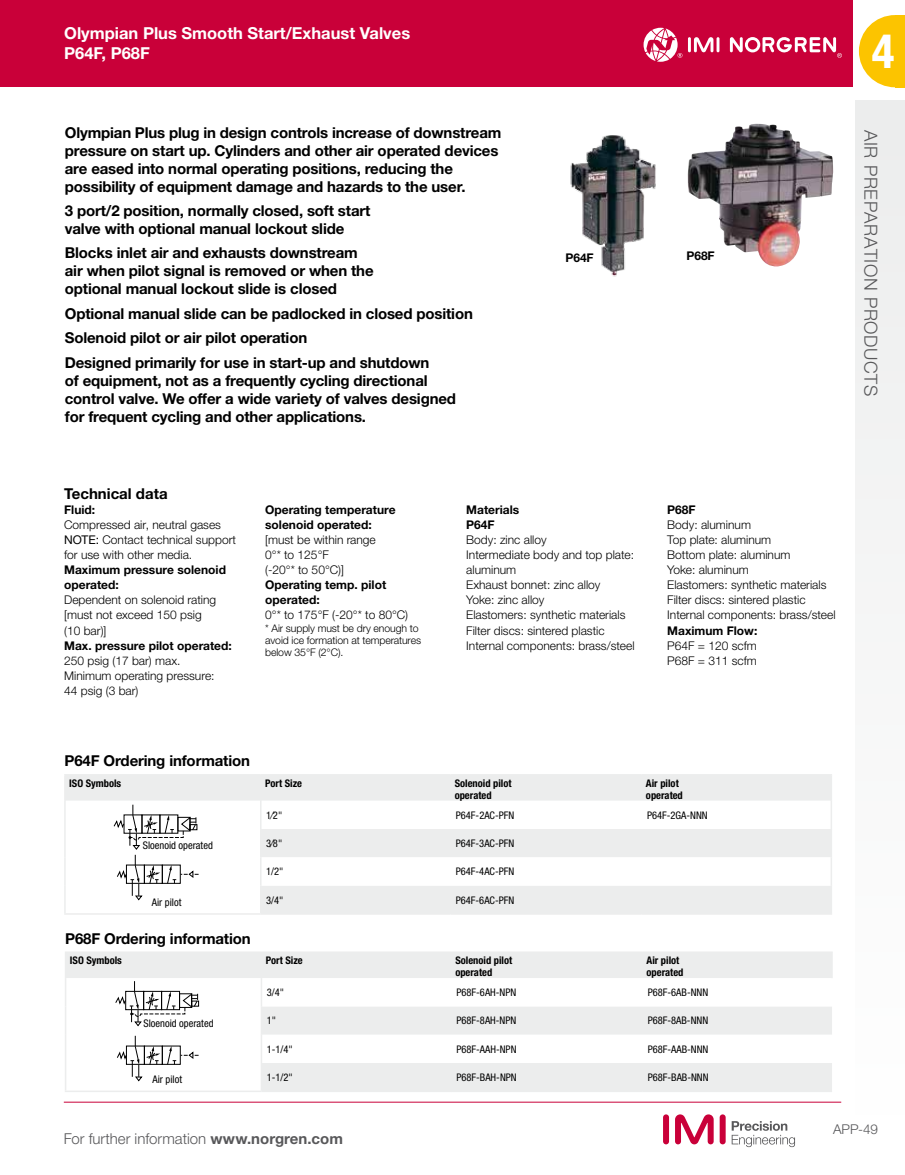
<style>
.page{position:relative;width:905px;height:1175px;background:#fff}
.page>*{position:absolute;margin:0;border:0;box-sizing:border-box;transform-origin:0 0}
.t1{font:700 condensed 47.1px "Helvetica Neue LTW1 G";color:#fff}
.t2{font:300 18px "Helvetica Neue LTW1 G";letter-spacing:.03em;color:#58585a}
.t3{font:700 16.5px/19.5px "Helvetica Neue LTW1 G";color:#fff}
.t4{font:700 15px/18px "Helvetica Neue LTW1 G";letter-spacing:-.01em;color:#000}
.t5{font:300 15px "Helvetica Neue LTW1 G";color:#58585a}
.t6{font:300 13.5px "Helvetica Neue LTW1 G";color:#58585a}
.t7{font:300 12px/15px "Helvetica Neue LTW1 G";color:#000}
.t8{font:700 12px/15px "Helvetica Neue LTW1 G";color:#000}
.t9{font:condensed 10.5px "Helvetica Neue LTW1 G";color:#000}
.t10{font:700 condensed 10.5px/12px "Helvetica Neue LTW1 G";color:#000}
.t11{font:300 10.5px/12px "Helvetica Neue LTW1 G";letter-spacing:-.01em;color:#000}
.s1{font-weight:400}
.s2{font-weight:700}
</style>
<div class="page">
<div style="left:855px;top:100px;width:49px;height:1014px;background:#f5f5f5"></div>
<svg style="left:858px;top:15px;width:37px;height:72px"></svg>
<div style="left:895px;top:15px;width:9px;height:72px;background:#fcc400"></div>
<div style="left:0;top:0;width:852px;height:87px;background:#c90039"></div>
<hr style="left:64px;top:1101px;width:777px;height:1px;background:#c90039">
<div style="left:719px;top:1114px;width:6px;height:30px;background:#c90039;border-radius:3px"></div>
<div style="left:663px;top:1114px;width:6px;height:30px;background:#c90039;border-radius:3px"></div>
<svg style="left:675px;top:1114px;width:38px;height:30px"></svg>
<svg style="left:731px;top:1121px;width:64px;height:26px"></svg>
<hr style="left:688px;top:37px;width:3px;height:15px;background:#fff">
<hr style="left:716px;top:37px;width:3px;height:15px;background:#fff">
<svg style="left:694px;top:37px;width:19px;height:15px"></svg>
<svg style="left:730px;top:37px;width:112px;height:21px"></svg>
<svg style="left:643px;top:28px;width:39px;height:34px"></svg>
<img style="left:687px;top:124px;width:147px;height:143px">
<div style="left:66px;top:775px;width:764px;height:25px;background:#eceded"></div>
<svg style="left:66px;top:800px;width:764px;height:113px"></svg>
<hr style="left:64px;top:774px;width:197px;height:1px;background:#eceded">
<hr style="left:64px;top:775px;width:2px;height:25px;background:#eceded">
<hr style="left:64px;top:800px;width:2px;height:29px;background:#eceded">
<hr style="left:64px;top:829px;width:2px;height:28px;background:#eceded">
<hr style="left:64px;top:857px;width:2px;height:28px;background:#eceded">
<hr style="left:64px;top:885px;width:2px;height:28px;background:#eceded">
<hr style="left:64px;top:913px;width:197px;height:1px;background:#eceded">
<svg style="left:260px;top:775px;width:1px;height:138px"></svg>
<hr style="left:261px;top:774px;width:189px;height:1px;background:#eceded">
<hr style="left:261px;top:913px;width:189px;height:1px;background:#eceded">
<hr style="left:450px;top:774px;width:191px;height:1px;background:#eceded">
<hr style="left:450px;top:913px;width:191px;height:1px;background:#eceded">
<hr style="left:641px;top:774px;width:191px;height:1px;background:#eceded">
<hr style="left:830px;top:775px;width:2px;height:25px;background:#eceded">
<hr style="left:830px;top:800px;width:2px;height:29px;background:#eceded">
<hr style="left:830px;top:829px;width:2px;height:28px;background:#eceded">
<hr style="left:830px;top:857px;width:2px;height:28px;background:#eceded">
<hr style="left:830px;top:885px;width:2px;height:28px;background:#eceded">
<hr style="left:641px;top:913px;width:191px;height:1px;background:#eceded">
<div style="left:66px;top:953px;width:765px;height:25px;background:#eceded"></div>
<svg style="left:160px;top:994px;width:672px;height:96px;fill:#f3f4f4"></svg>
<hr style="left:65px;top:951px;width:196px;height:2px;background:#eceded">
<svg style="left:65px;top:953px;width:1px;height:137px"></svg>
<hr style="left:65px;top:1090px;width:196px;height:2px;background:#eceded">
<svg style="left:261px;top:953px;width:1px;height:137px"></svg>
<hr style="left:261px;top:951px;width:190px;height:2px;background:#eceded">
<hr style="left:261px;top:1090px;width:190px;height:2px;background:#eceded">
<hr style="left:451px;top:951px;width:191px;height:2px;background:#eceded">
<hr style="left:451px;top:1090px;width:191px;height:2px;background:#eceded">
<hr style="left:642px;top:1090px;width:190px;height:2px;background:#eceded">
<hr style="left:642px;top:951px;width:190px;height:2px;background:#eceded">
<svg style="left:831px;top:953px;width:1px;height:25px"></svg>
<div style="left:191px;top:1000px;width:8px;height:6px;border:1px solid #000"></div>
<svg style="left:115px;top:981px;width:83px;height:46px"></svg>
<svg style="left:113px;top:804px;width:85px;height:97px"></svg>
<div style="left:162px;top:1045px;width:19px;height:19px;border:1px solid #000"></div>
<svg style="left:117px;top:1035px;width:43px;height:47px"></svg>
<svg style="left:166px;top:1046px;width:32px;height:19px"></svg>
<img style="left:570px;top:135px;width:86px;height:142px">
<p class="t3" style="left:64px;top:24px;width:347px">Olympian Plus Smooth Start/Exhaust Valves<br>P64F, P68F</p>
<p class="t4" style="left:65px;top:123px;width:438px">Olympian Plus plug in design controls increase of downstream pressure on start up. Cylinders and other air operated devices are eased into normal operating positions, reducing the possibility of equipment damage and hazards to the user.</p>
<p class="t4" style="left:65px;top:202px;width:307px">3 port/2 position, normally closed, soft start valve with optional manual lockout slide</p>
<p class="t4" style="left:65px;top:244px;width:310px">Blocks inlet air and exhausts downstream air when pilot signal is removed or when the optional manual lockout slide is closed</p>
<p class="t4" style="left:65px;top:301px;width:409px;line-height:24.3px">Optional manual slide can be padlocked in closed position<br>Solenoid pilot or air pilot operation<br>Designed primarily for use in start-up and shutdown</p>
<p class="t4" style="left:65px;top:371px;width:393px">of equipment, not as a frequently cycling directional control valve. We offer a wide variety of valves designed for frequent cycling and other applications.</p>
<p class="t4" style="left:64px;top:484px;width:105px">Technical data</p>
<p class="t8" style="left:565px;top:250px;width:30px">P64F</p>
<p class="t8" style="left:686px;top:248px;width:30px">P68F</p>
<p class="t8" style="left:64px;top:502px;width:33px">Fluid:</p>
<p class="t7" style="left:64px;top:517px;width:173px">Compressed air, neutral gases<br><span class="s1">NOTE:</span> Contact technical support for use with other media.</p>
<p class="t8" style="left:64px;top:562px;width:163px">Maximum pressure solenoid operated:</p>
<p class="t7" style="left:64px;top:592px;width:153px">Dependent on solenoid rating [must not exceed 150 psig (10 bar)]</p>
<p class="t8" style="left:64px;top:637px;width:169px">Max. pressure pilot operated:</p>
<p class="t7" style="left:64px;top:652px;width:152px">250 psig (17 bar) max.<br>Minimum operating pressure:<br>44 psig (3 bar)</p>
<p class="t8" style="left:265px;top:502px;width:132px">Operating temperature solenoid operated:</p>
<p class="t7" style="left:265px;top:532px;width:112px">[must be within range<br>0°* to 125°F<br>(-20°* to 50°C)]</p>
<p class="t8" style="left:265px;top:577px;width:123px">Operating temp. pilot operated:</p>
<p class="t7" style="left:265px;top:607px;width:144px">0°* to 175°F (-20°* to 80°C)</p>
<p class="t11" style="left:265px;top:621px;width:157px">* Air supply must be dry enough to avoid ice formation at temperatures below 35°F (2°C).</p>
<p class="t4" style="left:65px;top:752px;width:187px">P64F Ordering information</p>
<p class="t8" style="left:466px;top:502px;width:55px">Materials<br>P64F</p>
<p class="t7" style="left:466px;top:532px;width:170px">Body: zinc alloy<br>Intermediate body and top plate: aluminum<br>Exhaust bonnet: zinc alloy<br>Yoke: zinc alloy<br>Elastomers: synthetic materials<br>Filter discs: sintered plastic<br>Internal components: brass/steel</p>
<p class="t8" style="left:667px;top:502px;width:30px">P68F</p>
<p class="t7" style="left:667px;top:517px;width:170px">Body: aluminum<br>Top plate: aluminum<br>Bottom plate: aluminum<br>Yoke: aluminum<br>Elastomers: synthetic materials<br>Filter discs: sintered plastic<br>Internal components: brass/steel</p>
<p class="t8" style="left:667px;top:622px;width:92px">Maximum Flow:</p>
<p class="t7" style="left:667px;top:637px;width:91px">P64F = 120 scfm<br>P68F = 311 scfm</p>
<p class="t10" style="left:69px;top:777px;width:54px">ISO Symbols</p>
<p class="t10" style="left:265px;top:777px;width:39px">Port Size</p>
<p class="t10" style="left:454px;top:777px;width:58px">Solenoid pilot operated</p>
<p class="t10" style="left:646px;top:777px;width:38px">Air pilot operated</p>
<p class="t9" style="left:266px;top:808px;width:18px">1⁄2"</p>
<p class="t9" style="left:456px;top:808px;width:60px">P64F-2AC-PFN</p>
<p class="t9" style="left:647px;top:808px;width:62px">P64F-2GA-NNN</p>
<p class="t9" style="left:266px;top:837px;width:18px">3⁄8"</p>
<p class="t9" style="left:456px;top:837px;width:60px">P64F-3AC-PFN</p>
<p class="t9" style="left:266px;top:865px;width:19px">1/2"</p>
<p class="t9" style="left:456px;top:865px;width:60px">P64F-4AC-PFN</p>
<p class="t9" style="left:266px;top:893px;width:19px">3/4"</p>
<p class="t9" style="left:456px;top:893px;width:60px">P64F-6AC-PFN</p>
<p class="t9" style="left:143px;top:839px;width:72px">Sloenoid operated</p>
<p class="t9" style="left:152px;top:895px;width:31px">Air pilot</p>
<p class="t4" style="left:65px;top:929px;width:187px">P68F Ordering information</p>
<p class="t10" style="left:70px;top:954px;width:54px">ISO Symbols</p>
<p class="t10" style="left:266px;top:954px;width:39px">Port Size</p>
<p class="t10" style="left:455px;top:954px;width:58px">Solenoid pilot operated</p>
<p class="t10" style="left:646px;top:954px;width:38px">Air pilot operated</p>
<p class="t9" style="left:267px;top:986px;width:19px">3/4"</p>
<p class="t9" style="left:456px;top:986px;width:61px">P68F-6AH-NPN</p>
<p class="t9" style="left:647px;top:986px;width:62px">P68F-6AB-NNN</p>
<p class="t9" style="left:267px;top:1014px;width:11px">1"</p>
<p class="t9" style="left:456px;top:1014px;width:61px">P68F-8AH-NPN</p>
<p class="t9" style="left:647px;top:1014px;width:62px">P68F-8AB-NNN</p>
<p class="t9" style="left:267px;top:1042px;width:28px">1-1/4"</p>
<p class="t9" style="left:456px;top:1042px;width:62px">P68F-AAH-NPN</p>
<p class="t9" style="left:647px;top:1042px;width:62px">P68F-AAB-NNN</p>
<p class="t9" style="left:267px;top:1071px;width:28px">1-1/2"</p>
<p class="t9" style="left:456px;top:1071px;width:62px">P68F-BAH-NPN</p>
<p class="t9" style="left:647px;top:1071px;width:62px">P68F-BAB-NNN</p>
<p class="t9" style="left:143px;top:1016px;width:72px">Sloenoid operated</p>
<p class="t9" style="left:152px;top:1073px;width:31px">Air pilot</p>
<h1 class="t1" style="left:871px;top:23px;width:24px">4</h1>
<p class="t2" style="left:881px;top:130px;width:268px;rotate:90deg">AIR PREPARATION PRODUCTS</p>
<p class="t5" style="left:64px;top:1129px;width:281px">For further information <span class="s2">www.norgren.com</span></p>
<p class="t6" style="left:833px;top:1121px;width:47px">APP-49</p>
</div>
